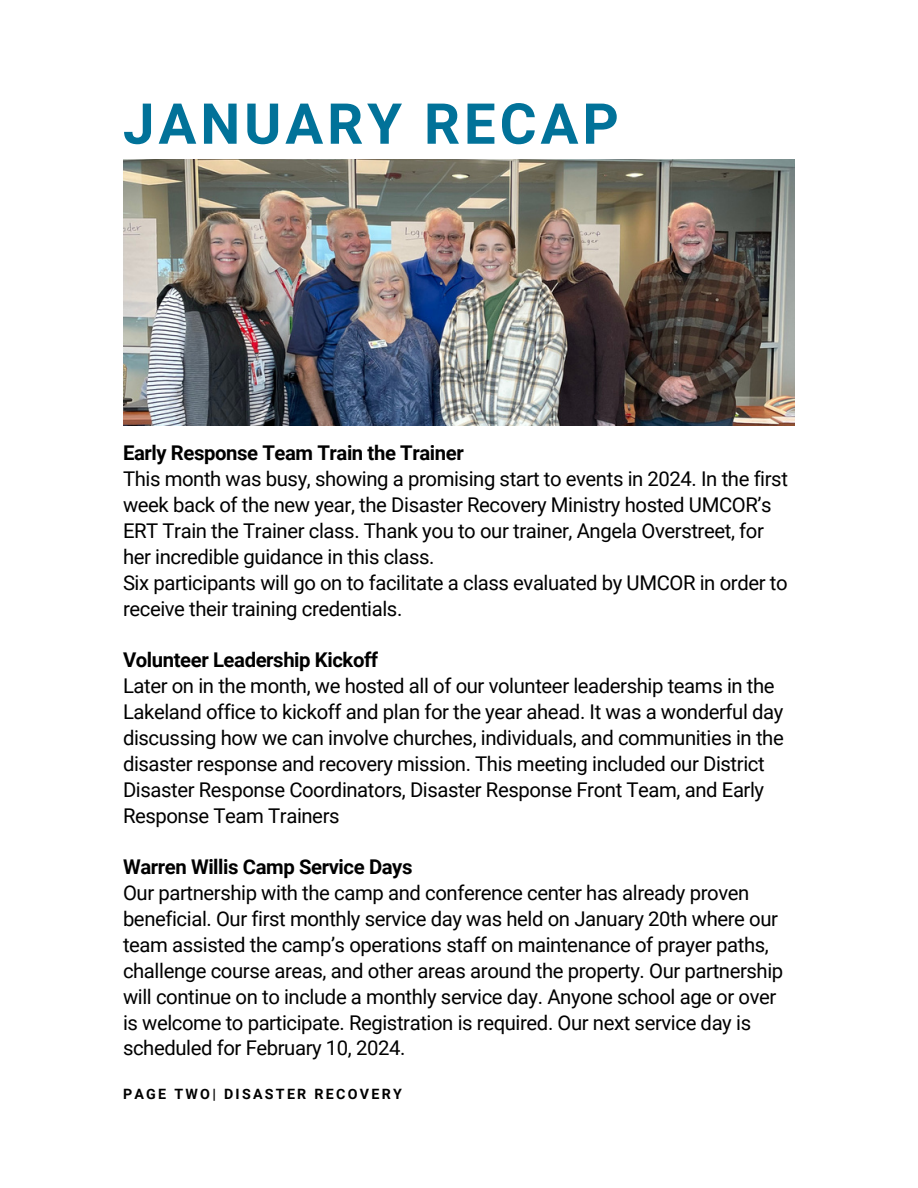
<style>
.page{position:relative;width:918px;height:1188px;background:#fff}
.page>*{position:absolute;margin:0;border:0;box-sizing:border-box;transform-origin:0 0}
.t1{font:700 56.4px "Roboto";letter-spacing:.07em;color:#017299}
.t2{font:20.25px/25.8px "Roboto";letter-spacing:-.02em;color:#000}
.t3{font:700 14.25px "Roboto";letter-spacing:.16em;color:#000}
.s1{font-weight:700}
</style>
<div class="page">
<img style="left:123px;top:159px;width:672px;height:267px">
<h1 class="t1" style="left:123px;top:91px;width:497px">JANUARY RECAP</h1>
<p class="t2" style="left:123px;top:441px;width:666px"><span class="s1">Early Response Team Train the Trainer<br></span>This month was busy, showing a promising start to events in 2024. In the first week back of the new year, the Disaster Recovery Ministry hosted UMCOR’s ERT Train the Trainer class. Thank you to our trainer, Angela Overstreet, for her incredible guidance in this class.<br>Six participants will go on to facilitate a class evaluated by UMCOR in order to receive their training credentials.</p>
<h2 class="t2" style="left:123px;top:648px;width:662px"><span class="s1">Volunteer Leadership Kickoff<br></span>Later on in the month, we hosted all of our volunteer leadership teams in the Lakeland office to kickoff and plan for the year ahead. It was a wonderful day discussing how we can involve churches, individuals, and communities in the disaster response and recovery mission. This meeting included our District Disaster Response Coordinators, Disaster Response Front Team, and Early Response Team Trainers</h2>
<h2 class="t2" style="left:123px;top:855px;width:662px"><span class="s1">Warren Willis Camp Service Days<br></span>Our partnership with the camp and conference center has already proven beneficial. Our first monthly service day was held on January 20th where our team assisted the camp’s operations staff on maintenance of prayer paths, challenge course areas, and other areas around the property. Our partnership will continue on to include a monthly service day. Anyone school age or over is welcome to participate. Registration is required. Our next service day is scheduled for February 10, 2024.</h2>
<h2 class="t3" style="left:123px;top:1086px;width:280px">PAGE TWO| DISASTER RECOVERY</h2>
</div>
